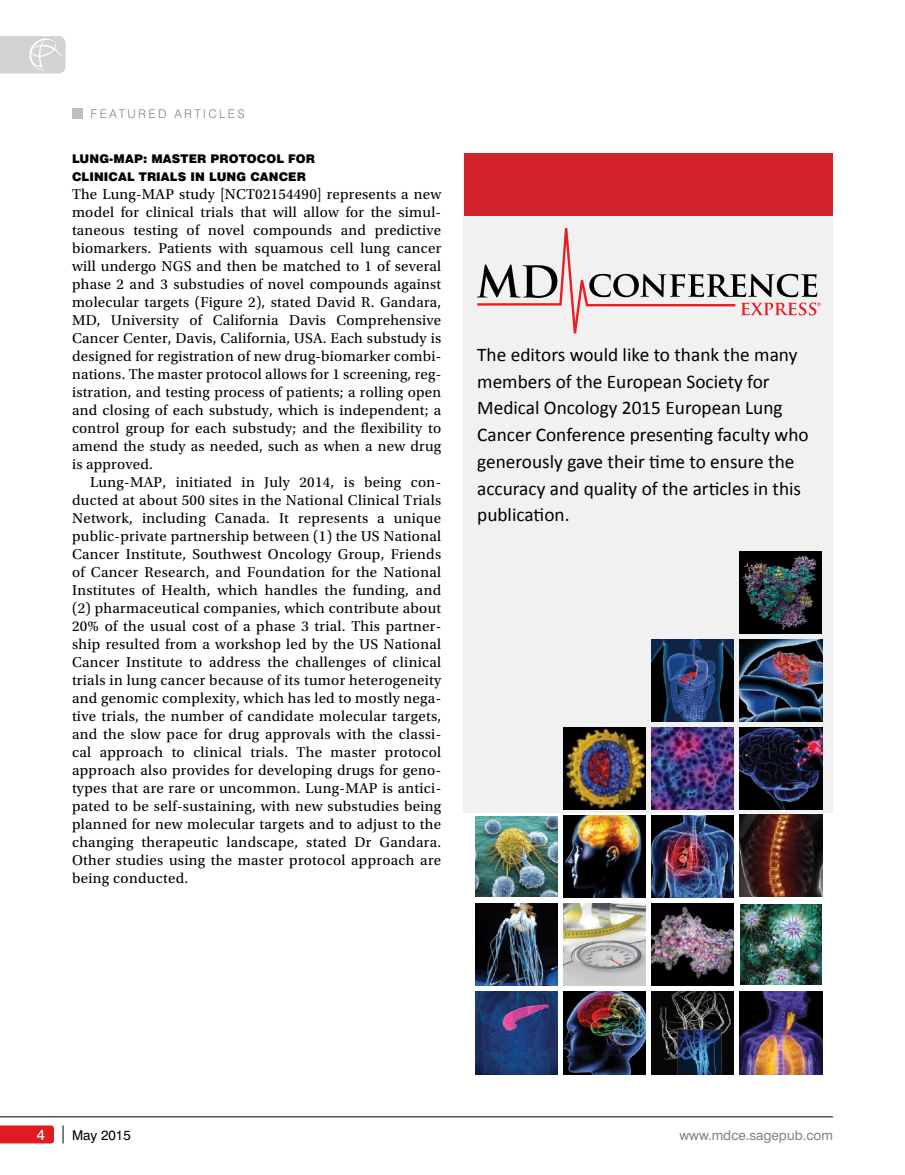
<style>
.page{position:relative;width:905px;height:1175px;background:#fff}
.page>*{position:absolute;margin:0;border:0;box-sizing:border-box;transform-origin:0 0}
.t1{font:19.35px/26.7px "Calibri";color:#000}
.t2{font:15px/18px "Utopia Std";letter-spacing:.02em;color:#000;text-align:justify}
.t3{font:15px "Swiss 721 BT";color:#fff}
.t4{font:13.5px "Swiss 721 BT";color:#808285}
.t5{font:13.5px "Swiss 721 BT";color:#000}
.t6{font:900 12px/18px "Swiss 721 BT";letter-spacing:.01em;color:#000}
.t7{font:300 12px "Swiss 721 BT";color:#808285}
</style>
<div class="page">
<svg style="left:0;top:36px;width:66px;height:38px"></svg>
<svg style="left:0;top:1125px;width:54px;height:18px"></svg>
<hr style="left:0;top:1116px;width:832px;height:1px;background:#000">
<svg style="left:63px;top:1125px;width:1px;height:18px"></svg>
<div style="left:72px;top:108px;width:10px;height:10px;background:#bcbec0"></div>
<div style="left:464px;top:153px;width:368px;height:659px;background:#f1f1f2"></div>
<div style="left:464px;top:153px;width:368px;height:62px;background:#d2232a"></div>
<svg style="left:477px;top:228px;width:343px;height:105px"></svg>
<svg style="left:475px;top:551px;width:347px;height:523px"></svg>
<img style="left:739px;top:551px;width:82px;height:82px">
<img style="left:651px;top:639px;width:83px;height:82px">
<img style="left:739px;top:639px;width:83px;height:82px">
<img style="left:563px;top:727px;width:83px;height:82px">
<img style="left:651px;top:727px;width:83px;height:82px">
<img style="left:739px;top:727px;width:83px;height:82px">
<img style="left:475px;top:816px;width:82px;height:80px">
<img style="left:563px;top:815px;width:83px;height:82px">
<img style="left:651px;top:815px;width:83px;height:82px">
<img style="left:739px;top:814px;width:83px;height:82px">
<img style="left:475px;top:903px;width:82px;height:82px">
<img style="left:563px;top:903px;width:83px;height:82px">
<img style="left:651px;top:903px;width:83px;height:82px">
<img style="left:740px;top:904px;width:81px;height:81px">
<img style="left:475px;top:991px;width:82px;height:83px">
<img style="left:563px;top:991px;width:83px;height:83px">
<img style="left:651px;top:991px;width:83px;height:83px">
<img style="left:739px;top:991px;width:83px;height:83px">
<p class="t7" style="left:90px;top:107px;width:19px">FEAT</p>
<p class="t7" style="left:127px;top:107px;width:67px">URE D ARTICLES</p>
<p class="t6" style="left:72px;top:149px;width:243px">LUNG-MAP: MASTER PROTOCOL FOR<br>CLI</p>
<p class="t6" style="left:94px;top:167px;width:53px">NICAL TRI</p>
<p class="t6" style="left:161px;top:167px;width:137px">ALS IN LUNG CANCER</p>
<p class="t2" style="left:72px;top:185px;width:371px">The Lung-MAP study [NCT02154490] represents a new model for clinical trials that will allow for the simul&shy;taneous testing of novel compounds and predictive biomarkers. Patients with squamous cell lung cancer will undergo NGS and then be matched to 1 of several phase 2 and 3 substudies of novel compounds against molecular targets (Figure 2), stated David R. Gandara, MD, University of California Davis Comprehensive Cancer Center, Davis, California, USA. Each substudy is designed for registration of new drug-biomarker combi&shy;nations. The master protocol allows for 1 screening, reg&shy;istration, and testing process of patients; a rolling open and closing of each substudy, which is independent; a control group for each substudy; and the flexibility to amend the study as needed, such as when a new drug is approved.</p>
<p class="t2" style="left:72px;top:473px;width:371px;text-indent:18px">Lung-MAP, initiated in July 2014, is being con&shy;ducted at about 500 sites in the National Clinical Trials Network, including Canada. It represents a unique public-private partnership between (1) the US National Cancer Institute, Southwest Oncology Group, Friends of Cancer Research, and Foundation for the National Institutes of Health, which handles the funding, and (2) pharmaceutical companies, which contribute about 20% of the usual cost of a phase 3 trial. This partner&shy;ship resulted from a workshop led by the US National Cancer Institute to address the challenges of clinical trials in lung cancer because of its tumor heterogeneity and genomic complexity, which has led to mostly nega&shy;tive trials, the number of candidate molecular targets, and the slow pace for drug approvals with the classi&shy;cal approach to clinical trials. The master protocol approach also provides for developing drugs for geno&shy;types that are rare or uncommon. Lung-MAP is antici&shy;pated to be self-sustaining, with new substudies being planned for new molecular targets and to adjust to the changing therapeutic landscape, stated Dr Gandara.<br>Other studies using the master protocol approach are being conducted.</p>
<p class="t1" style="left:477px;top:340px;width:333px">The editors would like to thank the many members of the European Society for Medical Oncology 2015 European Lung Cancer Conference presenting faculty who generously gave their time to ensure the accuracy and quality of the articles in this publication.</p>
<p class="t3" style="left:37px;top:1125px;width:10px">4</p>
<p class="t5" style="left:72px;top:1126px;width:60px">May 2015</p>
<p class="t4" style="left:679px;top:1126px;width:155px">www.mdce.sagepub.com</p>
</div>
